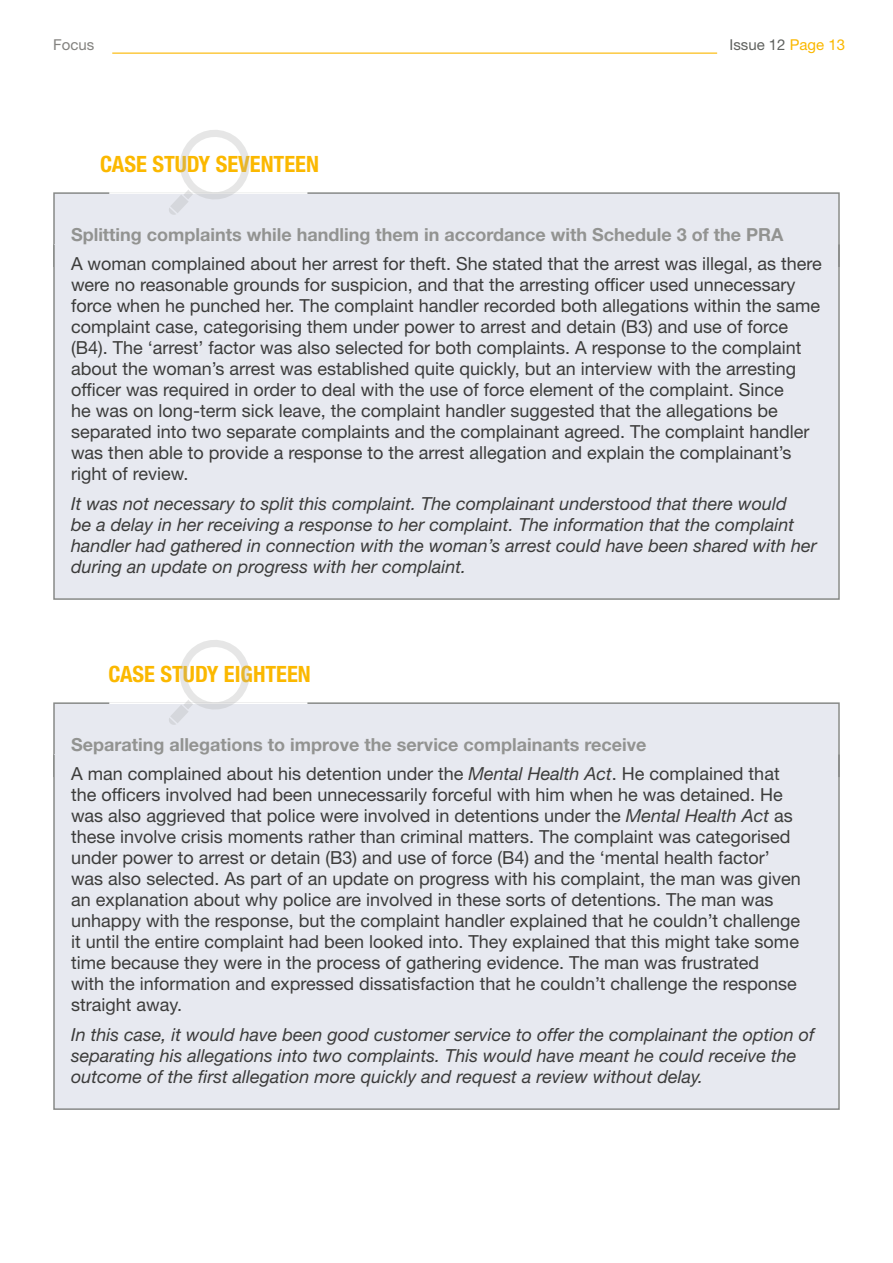
<style>
.page{position:relative;width:893px;height:1263px;background:#fff}
.page>*{position:absolute;margin:0;border:0;box-sizing:border-box;transform-origin:0 0}
.t1{font:700 condensed 22.5px "Helvetica Neue LT Std";color:#fbb800}
.t2{font:18px/21px "Helvetica Neue LT Std";color:#3c3c3b}
.t3{font:italic 18px/21px "Helvetica Neue LT Std";color:#3c3c3b}
.t4{font:700 18px/29.5px "Helvetica Neue LT Std";color:#929391}
.t5{font:15px "Helvetica Neue LT Std";color:#60625f}
.t6{font:15px "Helvetica Neue LT Std";color:#83827f}
.s1{color:#fbb800}
.s2{font-weight:400;color:#3c3c3b}
.s3{font-weight:400;font-style:italic;color:#3c3c3b}
.s4{font-style:italic}
</style>
<div class="page">
<hr style="left:112px;top:53px;width:605px;height:1px;background:#fbb800">
<div style="left:55px;top:194px;width:783px;height:73px;background:#e7e9f0"></div>
<div style="left:53px;top:192px;width:787px;height:76px;border:2px solid #878987"></div>
<hr style="left:109px;top:192px;width:198px;height:2px;background:#fff">
<div style="left:55px;top:244px;width:783px;height:355px;background:#e7e9f0"></div>
<div style="left:53px;top:244px;width:787px;height:356px;border:2px solid #878987"></div>
<div style="left:55px;top:704px;width:783px;height:73px;background:#e7e9f0"></div>
<div style="left:53px;top:702px;width:787px;height:76px;border:2px solid #878987"></div>
<hr style="left:109px;top:702px;width:198px;height:2px;background:#fff">
<div style="left:55px;top:754px;width:783px;height:355px;background:#e7e9f0"></div>
<div style="left:53px;top:754px;width:787px;height:356px;border:2px solid #878987"></div>
<svg style="left:168px;top:130px;width:85px;height:85px"></svg>
<svg style="left:168px;top:640px;width:85px;height:85px"></svg>
<p class="t6" style="left:53px;top:36px;width:43px">Focus</p>
<p class="t5" style="left:729px;top:36px;width:117px">Issue 12 <span class="s1">Page 13</span></p>
<p class="t1" style="left:100px;top:151px;width:220px">CASE STUDY SEVENTEEN</p>
<p class="t4" style="left:71px;top:219px;width:714px">Splitting complaints while handling them in accordance with Schedule 3 of the PRA</p>
<p class="t2" style="left:71px;top:253px;width:752px">A woman complained about her arrest for theft. She stated that the arrest was illegal, as there were no reasonable grounds for suspicion, and that the arresting officer used unnecessary force when he punched her. The complaint handler recorded both allegations within the same complaint case, categorising them under power to arrest and detain (B3) and use of force (B4). The ‘arrest’ factor was also selected for both complaints. A response to the complaint about the woman’s arrest was established quite quickly, but an interview with the arresting officer was required in order to deal with the use of force element of the complaint. Since<br>he was on long-term sick leave, the complaint handler suggested that the allegations be separated into two separate complaints and the complainant agreed. The complaint handler was then able to provide a response to the arrest allegation and explain the complainant’s right of review.</p>
<p class="t3" style="left:71px;top:492px;width:747px">It was not necessary to split this complaint. The complainant understood that there would<br>be a delay in her receiving a response to her complaint. The information that the complaint handler had gathered in connection with the woman’s arrest could have been shared with her during an update on progress with her complaint.</p>
<p class="t1" style="left:108px;top:661px;width:204px">CASE STUDY EIGHTEEN</p>
<p class="t4" style="left:71px;top:729px;width:710px">Separating allegations to improve the service complainants receive<br><span class="s2">A man complained about his detention under the</span> <span class="s3">Mental Health Act</span><span class="s2">. He complained that</span></p>
<p class="t2" style="left:71px;top:784px;width:731px">the officers involved had been unnecessarily forceful with him when he was detained. He was also aggrieved that police were involved in detentions under the <span class="s4">Mental Health Act</span> as these involve crisis moments rather than criminal matters. The complaint was categorised under power to arrest or detain (B3) and use of force (B4) and the ‘mental health factor’ was also selected. As part of an update on progress with his complaint, the man was given an explanation about why police are involved in these sorts of detentions. The man was unhappy with the response, but the complaint handler explained that he couldn’t challenge it until the entire complaint had been looked into. They explained that this might take some time because they were in the process of gathering evidence. The man was frustrated<br>with the information and expressed dissatisfaction that he couldn’t challenge the response straight away.</p>
<p class="t3" style="left:71px;top:1023px;width:745px">In this case, it would have been good customer service to offer the complainant the option of separating his allegations into two complaints. This would have meant he could receive the outcome of the first allegation more quickly and request a review without delay.</p>
</div>
